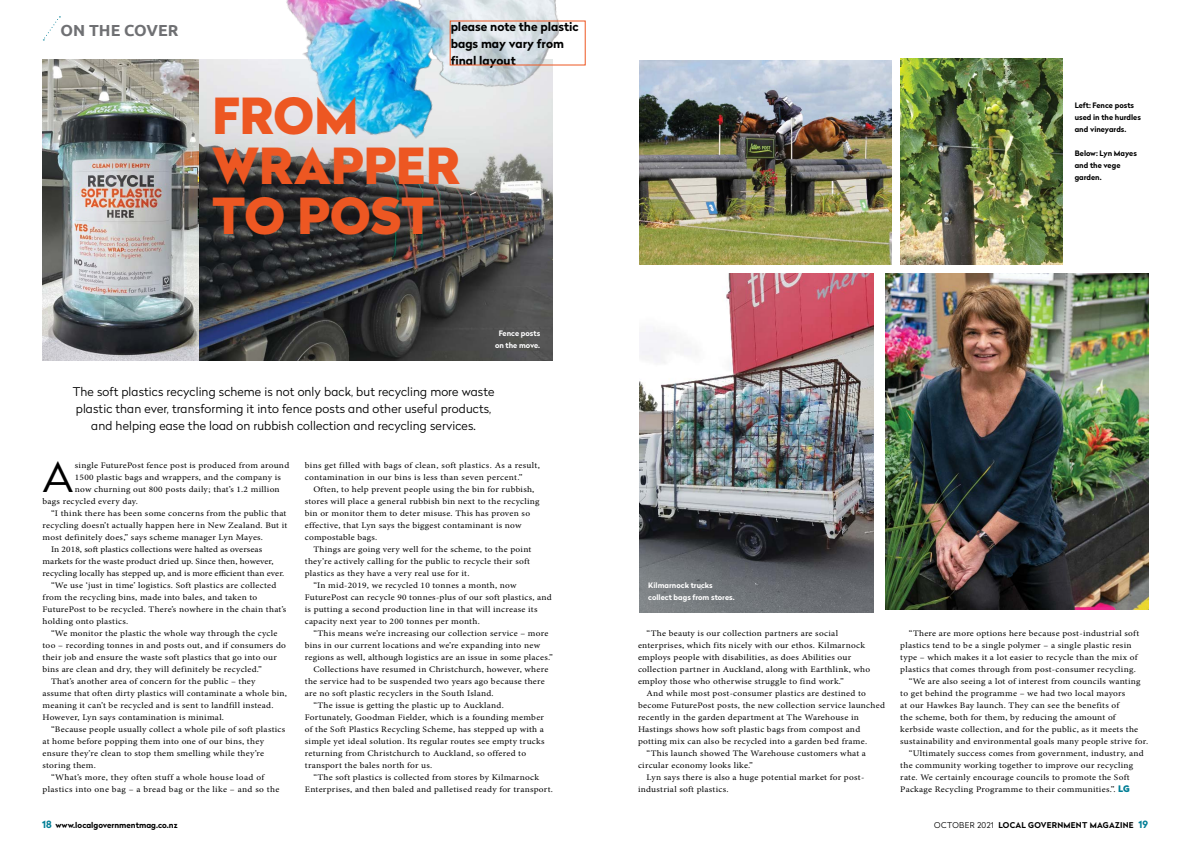
<style>
.page{position:relative;width:1191px;height:842px;background:#fff}
.page>*{position:absolute;margin:0;border:0;box-sizing:border-box;transform-origin:0 0}
.t1{font:900 49.5px/50px "Radikal";letter-spacing:-.005em;color:#ed5722}
.t2{font:300 41.2px "Radikal";color:#000;scale:1.1 1}
.t3{font:700 16px "Ubuntu";color:#6f7073}
.t4{font:300 12px/17px "Radikal";letter-spacing:.01em;color:#000;text-align:center}
.t5{font:700 12px/17px "Radikal";color:#000}
.t6{font:8.5px/12px "Minion Pro";letter-spacing:.03em;color:#000;scale:1.1 1}
.t7{font:8.5px "Minion Pro";letter-spacing:.005em;color:#000;scale:1.1 1}
.t8{font:8.5px "Minion Pro";letter-spacing:.01em;color:#000;scale:1.1 1}
.t9{font:700 8px "Radikal";letter-spacing:.03em;color:#000}
.t10{font:700 8px "Radikal";color:#000}
.t11{font:700 7.5px/12px "Radikal";color:#000}
.t12{font:700 7.5px/12px "Radikal";color:#fff;text-align:center}
.s1{font-size:10px;color:#007e96}
.s2{font-family:"Radikal";font-weight:900;font-size:9px;color:#007e96}
.s3{font-weight:300}
</style>
<div class="page">
<svg style="left:43px;top:16px;width:17px;height:24px"></svg>
<img style="left:885px;top:273px;width:263px;height:336px">
<img style="left:900px;top:59px;width:162px;height:206px">
<img style="left:639px;top:61px;width:252px;height:204px">
<img style="left:639px;top:273px;width:234px;height:339px">
<img style="left:198px;top:59px;width:355px;height:302px">
<img style="left:43px;top:59px;width:155px;height:302px">
<img style="left:285px;top:0;width:275px;height:162px">
<h3 class="t3" style="left:61px;top:21px;width:119px">ON THE COVER</h3>
<h3 class="t5" style="left:450px;top:17px;width:129px">please note the plastic bags may vary from final layout</h3>
<h1 class="t1" style="left:212px;top:90px;width:249px">FROM<br>WRAPPER<br>TO POST</h1>
<p class="t12" style="left:495px;top:327px;width:47px">Fence posts on the move.</p>
<h3 class="t4" style="left:73px;top:383px;width:423px">The soft plastics recycling scheme is not only back, but recycling more waste plastic than ever, transforming it into fence posts and other useful products, and helping ease the load on rubbish collection and recycling services.</h3>
<h2 class="t2" style="left:43px;top:448px;width:30px">A</h2>
<p class="t6" style="left:75px;top:459px;width:196px">single FuturePost fence post is produced from around</p>
<p class="t6" style="left:75px;top:471px;width:189px">1500 plastic bags and wrappers, and the company is</p>
<p class="t6" style="left:75px;top:483px;width:188px">now churning out 800 posts daily; that’s 1.2 million</p>
<p class="t6" style="left:43px;top:495px;width:88px">bags recycled every day.</p>
<p class="t6" style="left:51px;top:507px;width:215px">“I think there has been some concerns from the public that</p>
<p class="t6" style="left:43px;top:519px;width:224px">recycling doesn’t actually happen here in New Zealand. But it</p>
<p class="t6" style="left:43px;top:531px;width:202px">most definitely does,” says scheme manager Lyn Mayes.</p>
<p class="t8" style="left:51px;top:544px;width:193px">In 2018, soft plastics collections were halted as overseas</p>
<p class="t7" style="left:43px;top:556px;width:212px">markets for the waste product dried up. Since then, however,</p>
<p class="t7" style="left:43px;top:568px;width:221px">recycling locally has stepped up, and is more efficient than ever.</p>
<p class="t6" style="left:51px;top:579px;width:206px">“We use ‘just in time’ logistics. Soft plastics are collected</p>
<p class="t6" style="left:43px;top:591px;width:197px">from the recycling bins, made into bales, and taken to</p>
<p class="t6" style="left:43px;top:603px;width:223px">FuturePost to be recycled. There’s nowhere in the chain that’s</p>
<p class="t6" style="left:43px;top:615px;width:79px">holding onto plastics.</p>
<p class="t6" style="left:51px;top:627px;width:207px">“We monitor the plastic the whole way through the cycle</p>
<p class="t6" style="left:43px;top:639px;width:223px">too – recording tonnes in and posts out, and if consumers do</p>
<p class="t6" style="left:43px;top:651px;width:214px">their job and ensure the waste soft plastics that go into our</p>
<p class="t6" style="left:43px;top:663px;width:201px">bins are clean and dry, they will definitely be recycled.”</p>
<p class="t6" style="left:51px;top:675px;width:187px">That’s another area of concern for the public – they</p>
<p class="t6" style="left:43px;top:687px;width:224px">assume that often dirty plastics will contaminate a whole bin,</p>
<p class="t6" style="left:43px;top:699px;width:211px">meaning it can’t be recycled and is sent to landfill instead.</p>
<p class="t6" style="left:43px;top:711px;width:167px">However, Lyn says contamination is minimal.</p>
<p class="t6" style="left:51px;top:723px;width:214px">“Because people usually collect a whole pile of soft plastics</p>
<p class="t6" style="left:43px;top:735px;width:203px">at home before popping them into one of our bins, they</p>
<p class="t6" style="left:43px;top:747px;width:203px">ensure they’re clean to stop them smelling while they’re</p>
<p class="t6" style="left:43px;top:759px;width:50px">storing them.</p>
<p class="t6" style="left:51px;top:771px;width:195px">“What’s more, they often stuff a whole house load of</p>
<p class="t6" style="left:43px;top:783px;width:217px">plastics into one bag – a bread bag or the like – and so the</p>
<p class="t10" style="left:42px;top:819px;width:137px"><span class="s1">18</span> www.localgovernmentmag.co.nz</p>
<p class="t6" style="left:305px;top:459px;width:215px">bins get filled with bags of clean, soft plastics. As a result, contamination in our bins is less than seven percent.”</p>
<p class="t6" style="left:305px;top:483px;width:215px;text-indent:9px">Often, to help prevent people using the bin for rubbish, stores will place a general rubbish bin next to the recycling bin or monitor them to deter misuse. This has proven so effective, that Lyn says the biggest contaminant is now compostable bags.</p>
<p class="t6" style="left:313px;top:543px;width:200px">Things are going very well for the scheme, to the point</p>
<p class="t6" style="left:305px;top:555px;width:206px">they’re actively calling for the public to recycle their soft</p>
<p class="t6" style="left:305px;top:567px;width:151px">plastics as they have a very real use for it.</p>
<p class="t6" style="left:313px;top:579px;width:186px">“In mid-2019, we recycled 10 tonnes a month, now</p>
<p class="t6" style="left:305px;top:591px;width:226px">FuturePost can recycle 90 tonnes-plus of our soft plastics, and</p>
<p class="t6" style="left:305px;top:603px;width:213px">is putting a second production line in that will increase its</p>
<p class="t6" style="left:305px;top:615px;width:161px">capacity next year to 200 tonnes per month.</p>
<p class="t6" style="left:313px;top:627px;width:215px">“This means we’re increasing our collection service – more</p>
<p class="t6" style="left:305px;top:639px;width:215px">bins in our current locations and we’re expanding into new</p>
<p class="t6" style="left:305px;top:651px;width:227px">regions as well, although logistics are an issue in some places.”</p>
<p class="t6" style="left:313px;top:663px;width:215px">Collections have resumed in Christchurch, however, where</p>
<p class="t6" style="left:305px;top:675px;width:220px">the service had to be suspended two years ago because there</p>
<p class="t6" style="left:305px;top:687px;width:173px">are no soft plastic recyclers in the South Island.</p>
<p class="t6" style="left:313px;top:699px;width:175px">“The issue is getting the plastic up to Auckland.</p>
<p class="t6" style="left:305px;top:711px;width:219px">Fortunately, Goodman Fielder, which is a founding member</p>
<p class="t6" style="left:305px;top:723px;width:219px">of the Soft Plastics Recycling Scheme, has stepped up with a</p>
<p class="t6" style="left:305px;top:735px;width:219px">simple yet ideal solution. Its regular routes see empty trucks</p>
<p class="t6" style="left:305px;top:747px;width:203px">returning from Christchurch to Auckland, so offered to</p>
<p class="t6" style="left:305px;top:759px;width:117px">transport the bales north for us.</p>
<p class="t6" style="left:313px;top:771px;width:207px">“The soft plastics is collected from stores by Kilmarnock</p>
<p class="t6" style="left:305px;top:783px;width:227px">Enterprises, and then baled and palletised ready for transport.</p>
<p class="t11" style="left:1074px;top:99px;width:68px">Left: Fence posts used in the hurdles and vineyards.</p>
<p class="t11" style="left:1074px;top:147px;width:64px">Below: Lyn Mayes and the vege garden.</p>
<p class="t12" style="left:648px;top:579px;width:88px;text-align:left">Kilmarnock trucks collect bags from stores.</p>
<p class="t6" style="left:638px;top:627px;width:213px;text-indent:9px">“The beauty is our collection partners are social enterprises, which fits nicely with our ethos. Kilmarnock employs people with disabilities, as does Abilities our collection partner in Auckland, along with Earthlink, who employ those who otherwise struggle to find work.”</p>
<p class="t6" style="left:646px;top:687px;width:201px">And while most post-consumer plastics are destined to</p>
<p class="t6" style="left:638px;top:699px;width:226px">become FuturePost posts, the new collection service launched</p>
<p class="t6" style="left:638px;top:711px;width:202px">recently in the garden department at The Warehouse in</p>
<p class="t6" style="left:638px;top:723px;width:203px">Hastings shows how soft plastic bags from compost and</p>
<p class="t6" style="left:638px;top:735px;width:210px">potting mix can also be recycled into a garden bed frame.</p>
<p class="t6" style="left:646px;top:747px;width:201px">“This launch showed The Warehouse customers what a</p>
<p class="t6" style="left:638px;top:759px;width:106px">circular economy looks like.”</p>
<p class="t6" style="left:646px;top:771px;width:199px">Lyn says there is also a huge potential market for post-</p>
<p class="t6" style="left:638px;top:783px;width:84px">industrial soft plastics.</p>
<p class="t6" style="left:908px;top:627px;width:211px">“There are more options here because post-industrial soft</p>
<p class="t6" style="left:900px;top:639px;width:212px">plastics tend to be a single polymer – a single plastic resin</p>
<p class="t6" style="left:900px;top:651px;width:217px">type – which makes it a lot easier to recycle than the mix of</p>
<p class="t6" style="left:900px;top:663px;width:216px">plastics that comes through from post-consumer recycling.</p>
<p class="t6" style="left:908px;top:675px;width:212px">“We are also seeing a lot of interest from councils wanting</p>
<p class="t6" style="left:900px;top:687px;width:206px">to get behind the programme – we had two local mayors</p>
<p class="t6" style="left:900px;top:699px;width:200px">at our Hawkes Bay launch. They can see the benefits of</p>
<p class="t6" style="left:900px;top:711px;width:197px">the scheme, both for them, by reducing the amount of</p>
<p class="t6" style="left:900px;top:723px;width:218px">kerbside waste collection, and for the public, as it meets the</p>
<p class="t6" style="left:900px;top:735px;width:227px">sustainability and environmental goals many people strive for.</p>
<p class="t6" style="left:908px;top:747px;width:215px">“Ultimately success comes from government, industry, and</p>
<p class="t6" style="left:900px;top:759px;width:213px">the community working together to improve our recycling</p>
<p class="t6" style="left:900px;top:771px;width:210px">rate. We certainly encourage councils to promote the Soft</p>
<p class="t6" style="left:900px;top:783px;width:210px">Package Recycling Programme to their communities.”. <span class="s2">LG</span></p>
<p class="t9" style="left:934px;top:819px;width:215px"><span class="s3">OCTOBER 2021</span> LOCAL GOVERNMENT MAGAZINE <span class="s1">19</span></p>
</div>
